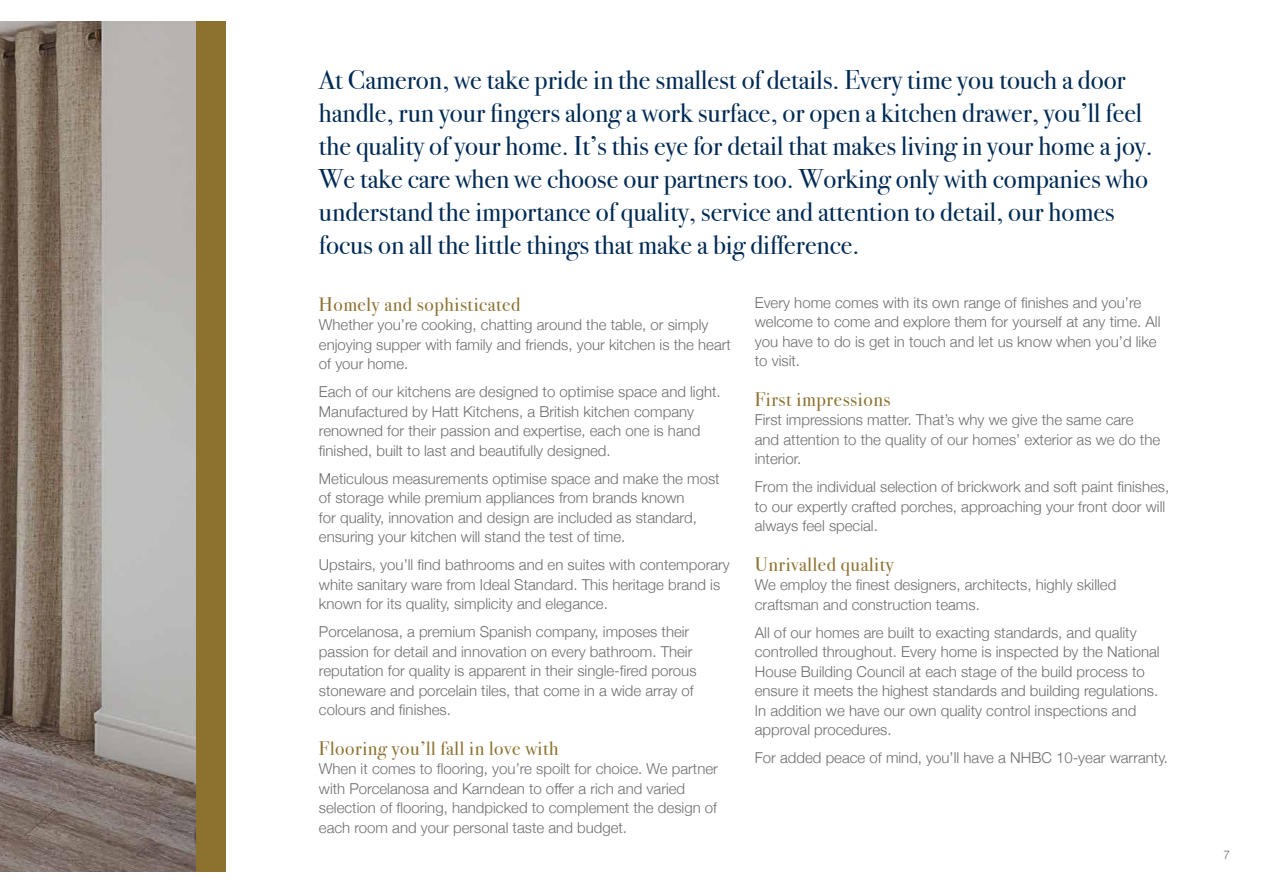
<style>
.page{position:relative;width:1263px;height:893px;background:#fff}
.page>*{position:absolute;margin:0;border:0;box-sizing:border-box;transform-origin:0 0}
.t1{font:27px/33px "Bodoni Svty Two ITCTT";color:#002a54}
.t2{font:19.5px "Bodoni Svty Two ITCTT";letter-spacing:.03em;color:#8d712f}
.t3{font:300 15px/19.5px "Helvetica Neue";color:#6d6e71}
.t4{font:300 12px "Helvetica Neue";color:#6d6e71}
</style>
<div class="page">
<img style="left:0;top:21px;width:196px;height:851px">
<div style="left:196px;top:21px;width:29px;height:851px;background:#8d712f"></div>
<p class="t1" style="left:319px;top:61px;width:835px">At Cameron, we take pride in the smallest of details. Every time you touch a door handle, run your fingers along a work surface, or open a kitchen drawer, you’ll feel the quality of your home. It’s this eye for detail that makes living in your home a joy.<br>We take care when we choose our partners too. Working only with companies who understand the importance of quality, service and attention to detail, our homes focus on all the little things that make a big difference.</p>
<h2 class="t2" style="left:319px;top:288px;width:203px">Homely and sophisticated</h2>
<p class="t3" style="left:319px;top:314px;width:414px">Whether you’re cooking, chatting around the table, or simply enjoying supper with family and friends, your kitchen is the heart of your home.</p>
<p class="t3" style="left:319px;top:381px;width:403px">Each of our kitchens are designed to optimise space and light.<br>Manufactured by Hatt Kitchens, a British kitchen company renowned for their passion and expertise, each one is hand finished, built to last and beautifully designed.</p>
<p class="t3" style="left:319px;top:467px;width:402px">Meticulous measurements optimise space and make the most of storage while premium appliances from brands known<br>for quality, innovation and design are included as standard, ensuring your kitchen will stand the test of time.</p>
<p class="t3" style="left:319px;top:554px;width:412px">Upstairs, you’ll find bathrooms and en suites with contemporary white sanitary ware from Ideal Standard. This heritage brand is known for its quality, simplicity and elegance.</p>
<p class="t3" style="left:319px;top:621px;width:379px">Porcelanosa, a premium Spanish company, imposes their passion for detail and innovation on every bathroom. Their reputation for quality is apparent in their single-fired porous stoneware and porcelain tiles, that come in a wide array of colours and finishes.</p>
<h2 class="t2" style="left:319px;top:732px;width:241px">Flooring you’ll fall in love with</h2>
<p class="t3" style="left:319px;top:758px;width:401px">When it comes to flooring, you’re spoilt for choice. We partner with Porcelanosa and Karndean to offer a rich and varied selection of flooring, handpicked to complement the design of each room and your personal taste and budget.</p>
<p class="t3" style="left:755px;top:291px;width:407px">Every home comes with its own range of finishes and you’re welcome to come and explore them for yourself at any time. All you have to do is get in touch and let us know when you’d like to visit.</p>
<h2 class="t2" style="left:755px;top:383px;width:137px">First impressions</h2>
<p class="t3" style="left:755px;top:409px;width:407px">First impressions matter. That’s why we give the same care and attention to the quality of our homes’ exterior as we do the interior.</p>
<p class="t3" style="left:755px;top:476px;width:416px">From the individual selection of brickwork and soft paint finishes, to our expertly crafted porches, approaching your front door will always feel special.</p>
<h2 class="t2" style="left:755px;top:548px;width:140px">Unrivalled quality</h2>
<p class="t3" style="left:755px;top:574px;width:363px">We employ the finest designers, architects, highly skilled craftsman and construction teams.</p>
<p class="t3" style="left:755px;top:621px;width:406px">All of our homes are built to exacting standards, and quality controlled throughout. Every home is inspected by the National House Building Council at each stage of the build process to ensure it meets the highest standards and building regulations.<br>In addition we have our own quality control inspections and approval procedures.</p>
<p class="t3" style="left:755px;top:747px;width:415px">For added peace of mind, you’ll have a NHBC 10-year warranty.</p>
<p class="t4" style="left:1223px;top:845px;width:8px">7</p>
</div>
